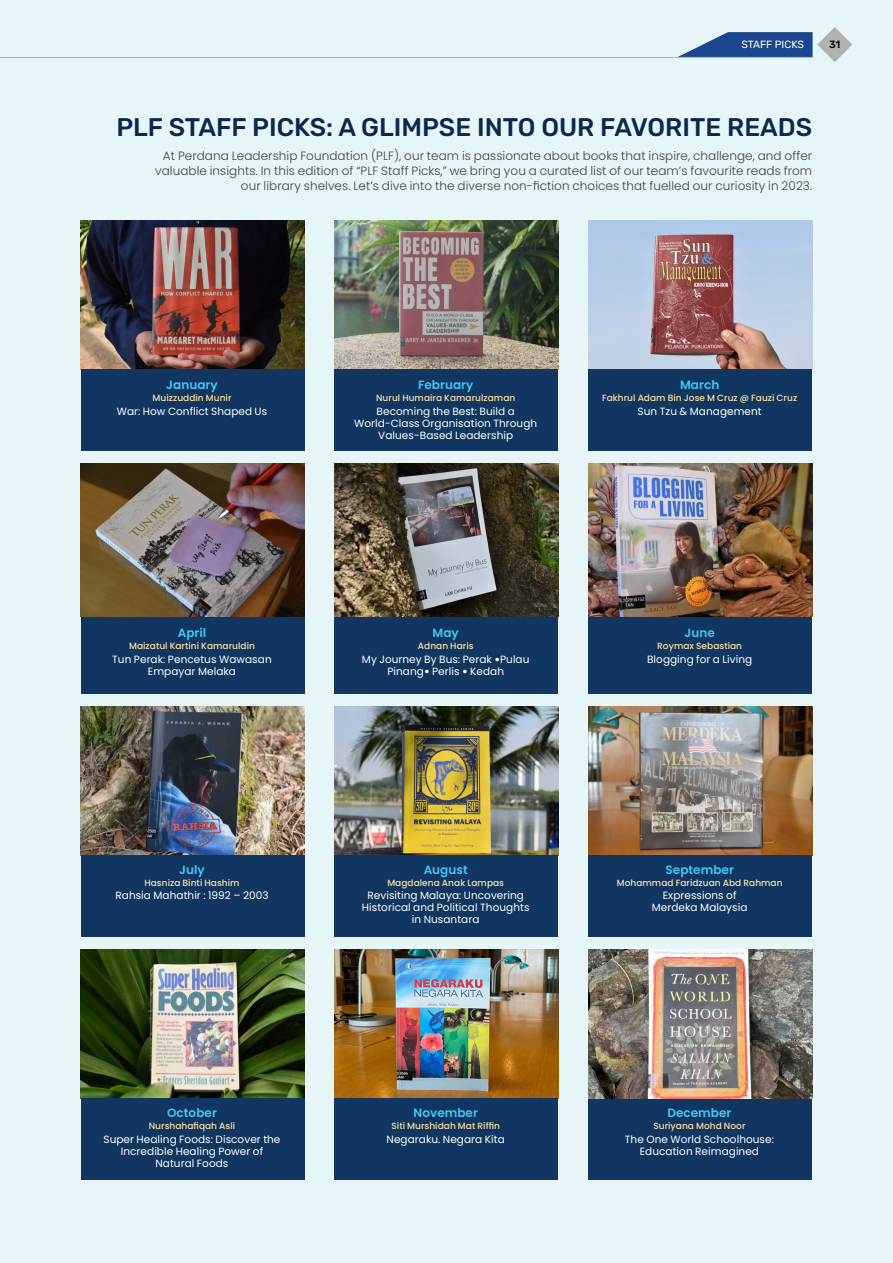
<style>
.page{position:relative;width:893px;height:1263px;background:#e6f5f8}
.page>*{position:absolute;margin:0;border:0;box-sizing:border-box;transform-origin:0 0}
.t1{font:500 25.5px "Rubik";color:#0c284e}
.t2{font:300 12px/15px "Poppins";letter-spacing:.005em;color:#414042;text-align:right}
.t3{font:600 12px "Poppins";letter-spacing:.005em;color:#44c8f5}
.t4{font:10.5px/12px "Poppins";letter-spacing:.005em;color:#fff;text-align:center}
.t5{font:10.5px "Rubik";color:#fff}
.t6{font:500 10.5px "Rubik";color:#000002}
.t7{font:500 9px "Poppins";letter-spacing:.005em;color:#ffdfa4}
.s1{font-weight:900}
</style>
<div class="page">
<hr style="left:0;top:57px;width:813px;height:1px;background:#b0b1b1">
<svg style="left:678px;top:27px;width:174px;height:35px"></svg>
<img style="left:81px;top:221px;width:224px;height:148px">
<img style="left:81px;top:464px;width:224px;height:153px">
<img style="left:81px;top:707px;width:224px;height:148px">
<img style="left:81px;top:950px;width:224px;height:148px">
<img style="left:334px;top:221px;width:224px;height:148px">
<img style="left:334px;top:464px;width:224px;height:153px">
<img style="left:334px;top:707px;width:224px;height:148px">
<img style="left:334px;top:950px;width:224px;height:148px">
<img style="left:588px;top:221px;width:224px;height:148px">
<img style="left:588px;top:464px;width:224px;height:153px">
<img style="left:588px;top:707px;width:224px;height:148px">
<div style="left:81px;top:369px;width:224px;height:81px;background:#103661"></div>
<div style="left:334px;top:369px;width:224px;height:81px;background:#103661"></div>
<div style="left:334px;top:617px;width:224px;height:76px;background:#103661"></div>
<div style="left:334px;top:855px;width:224px;height:81px;background:#103661"></div>
<div style="left:334px;top:1098px;width:224px;height:82px;background:#103661"></div>
<div style="left:588px;top:369px;width:224px;height:81px;background:#103661"></div>
<div style="left:588px;top:617px;width:224px;height:76px;background:#103661"></div>
<div style="left:588px;top:855px;width:224px;height:81px;background:#103661"></div>
<div style="left:588px;top:1098px;width:224px;height:82px;background:#103661"></div>
<div style="left:81px;top:617px;width:224px;height:76px;background:#103661"></div>
<div style="left:81px;top:855px;width:224px;height:81px;background:#103661"></div>
<div style="left:81px;top:1098px;width:224px;height:82px;background:#103661"></div>
<img style="left:588px;top:950px;width:224px;height:148px">
<p class="t5" style="left:741px;top:37px;width:64px">STAFF PICKS</p>
<p class="t6" style="left:829px;top:37px;width:13px">31</p>
<h1 class="t1" style="left:116px;top:108px;width:697px">PLF STAFF PICKS: A GLIMPSE INTO OUR FAVORITE READS</h1>
<p class="t2" style="left:155px;top:148px;width:659px">At Perdana Leadership Foundation (PLF), our team is passionate about books that inspire, challenge, and offer valuable insights. In this edition of “PLF Staff Picks,” we bring you a curated list of our team’s favourite reads from our library shelves. Let’s dive into the diverse non-fiction choices that fuelled our curiosity in 2023.</p>
<p class="t3" style="left:166px;top:378px;width:53px">January</p>
<p class="t7" style="left:152px;top:393px;width:81px">Muizzuddin Munir</p>
<p class="t4" style="left:117px;top:405px;width:152px">War: How Conflict Shaped Us</p>
<p class="t3" style="left:178px;top:626px;width:30px">April</p>
<p class="t7" style="left:129px;top:641px;width:127px">Maizatul Kartini Kamaruldin</p>
<p class="t4" style="left:112px;top:653px;width:161px">Tun Perak: Pencetus Wawasan<br>Empayar Melaka</p>
<p class="t3" style="left:418px;top:378px;width:57px">February</p>
<p class="t7" style="left:376px;top:393px;width:141px">Nurul Humaira Kamarulzaman</p>
<p class="t4" style="left:354px;top:405px;width:185px">Becoming the Best: Build a<br>World-Class Organisation Through<br>Values-Based Leadership</p>
<p class="t3" style="left:680px;top:378px;width:41px">March</p>
<p class="t7" style="left:602px;top:393px;width:197px">Fakhrul Adam Bin Jose M Cruz @ Fauzi Cruz</p>
<p class="t4" style="left:638px;top:405px;width:126px">Sun Tzu &amp; Management</p>
<p class="t3" style="left:433px;top:626px;width:28px">May</p>
<p class="t7" style="left:418px;top:641px;width:57px">Adnan Haris</p>
<p class="t4" style="left:362px;top:653px;width:169px">My Journey By Bus: Perak <span class="s1">•</span>Pulau<br>Pinang<span class="s1">•</span> Perlis <span class="s1">•</span> Kedah</p>
<p class="t3" style="left:684px;top:626px;width:32px">June</p>
<p class="t7" style="left:657px;top:641px;width:86px">Roymax Sebastian</p>
<p class="t4" style="left:647px;top:653px;width:107px">Blogging for a Living</p>
<p class="t3" style="left:179px;top:863px;width:27px">July</p>
<p class="t7" style="left:144px;top:877px;width:97px">Hasniza Binti Hashim</p>
<p class="t4" style="left:115px;top:890px;width:155px">Rahsia Mahathir : 1992 – 2003</p>
<p class="t3" style="left:167px;top:1106px;width:51px">October</p>
<p class="t7" style="left:149px;top:1121px;width:88px">Nurshahafiqah Asli</p>
<p class="t4" style="left:103px;top:1133px;width:178px">Super Healing Foods: Discover the<br>Incredible Healing Power of<br>Natural Foods</p>
<p class="t3" style="left:424px;top:863px;width:46px">August</p>
<p class="t7" style="left:387px;top:877px;width:118px">Magdalena Anak Lampas</p>
<p class="t4" style="left:362px;top:890px;width:169px">Revisiting Malaya: Uncovering<br>Historical and Political Thoughts in Nusantara</p>
<p class="t3" style="left:413px;top:1106px;width:66px">November</p>
<p class="t7" style="left:391px;top:1121px;width:110px">Siti Murshidah Mat Riffin</p>
<p class="t4" style="left:387px;top:1133px;width:120px">Negaraku. Negara Kita</p>
<p class="t3" style="left:665px;top:863px;width:70px">September</p>
<p class="t7" style="left:617px;top:877px;width:167px">Mohammad Faridzuan Abd Rahman</p>
<p class="t4" style="left:652px;top:890px;width:97px">Expressions of<br>Merdeka Malaysia</p>
<p class="t3" style="left:667px;top:1106px;width:66px">December</p>
<p class="t7" style="left:653px;top:1121px;width:94px">Suriyana Mohd Noor</p>
<p class="t4" style="left:625px;top:1133px;width:151px">The One World Schoolhouse:<br>Education Reimagined</p>
</div>
